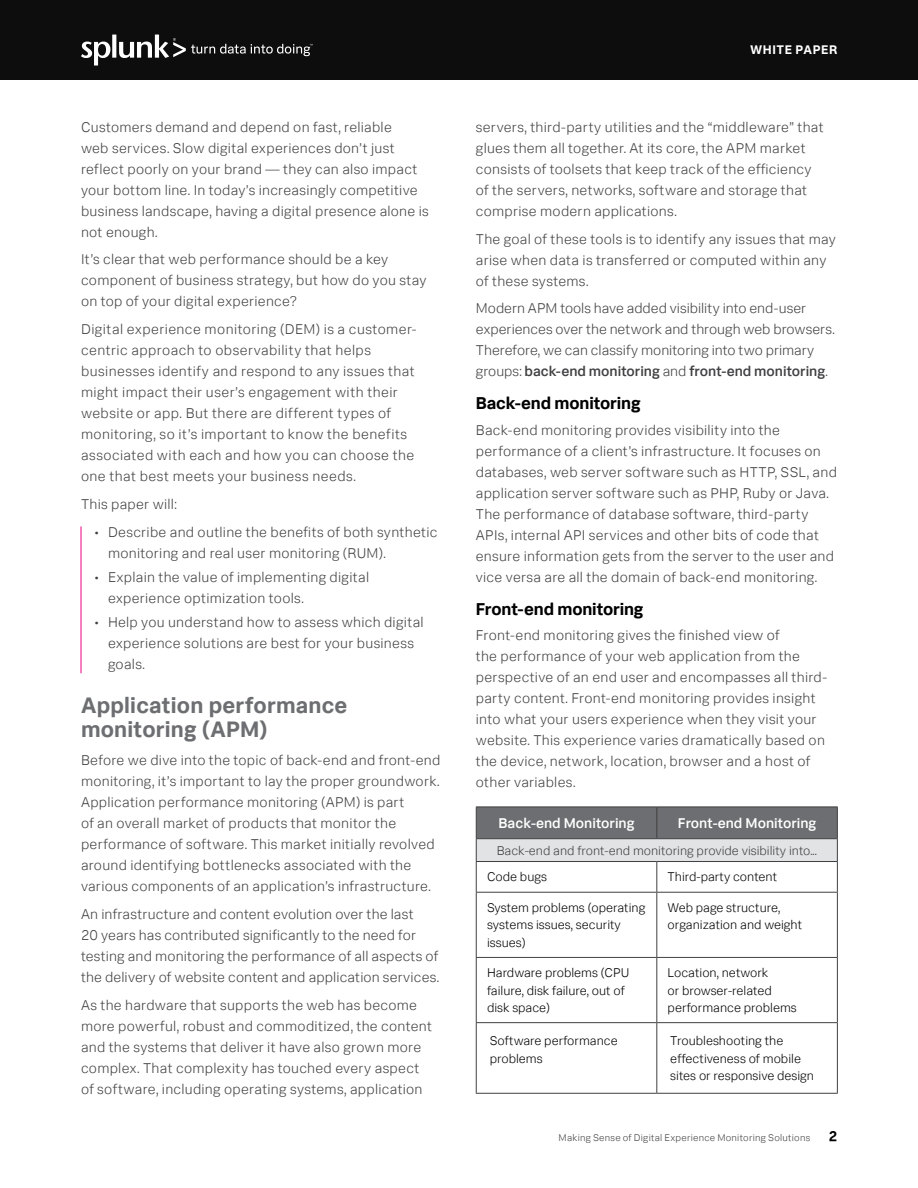
<style>
.page{position:relative;width:918px;height:1188px;background:#fff}
.page>*{position:absolute;margin:0;border:0;box-sizing:border-box;transform-origin:0 0}
.H2_Sub_Header_FANCY{font:700 22.5px/24px "Splunk Data Sans";letter-spacing:.01em;color:#6d6e71}
.H3_Section_Head{font:700 17.25px "Splunk Data Sans";letter-spacing:-.01em;color:#000}
.Main_Body_Text_FANCY{font:300 14.25px/21px "Splunk Data Sans";letter-spacing:.02em;color:#414042}
.Main_Body_Text_FANCY-2{font:300 14.25px/21px "Splunk Data Sans";color:#414042}
.t1{font:500 14.25px "Splunk Data Sans";color:#fff}
.t2{font:700 14.25px "Splunk Data Sans";color:#000}
.t3{font:300 12.75px/17.2px "Splunk Data Sans";color:#000}
.t4{font:300 12.75px "Splunk Data Sans";color:#414042}
.t5{font:700 12.6px "Splunk Data Sans";letter-spacing:.04em;color:#fff}
.t6{font:300 9.75px "Splunk Data Sans";letter-spacing:.025em;color:#414042}
.s1{font-weight:500}
</style>
<div class="page">
<div style="left:0;top:0;width:918px;height:80px;background:#0d0d0d"></div>
<svg style="left:81px;top:35px;width:232px;height:31px"></svg>
<hr style="left:81px;top:526px;width:1px;height:147px;background:#ed0181">
<svg style="left:476px;top:807px;width:362px;height:54px;background:#9a9b9d"></svg>
<hr style="left:476px;top:861px;width:181px;height:1px;background:#414042">
<hr style="left:476px;top:862px;width:1px;height:30px;background:#414042">
<hr style="left:657px;top:861px;width:181px;height:1px;background:#414042">
<hr style="left:656px;top:862px;width:1px;height:30px;background:#414042">
<hr style="left:837px;top:862px;width:1px;height:30px;background:#414042">
<hr style="left:476px;top:892px;width:181px;height:1px;background:#414042">
<hr style="left:476px;top:893px;width:1px;height:64px;background:#414042">
<hr style="left:657px;top:892px;width:181px;height:1px;background:#414042">
<hr style="left:656px;top:893px;width:1px;height:64px;background:#414042">
<hr style="left:837px;top:893px;width:1px;height:64px;background:#414042">
<hr style="left:476px;top:957px;width:181px;height:1px;background:#414042">
<hr style="left:476px;top:958px;width:1px;height:64px;background:#414042">
<hr style="left:657px;top:957px;width:181px;height:1px;background:#414042">
<hr style="left:656px;top:958px;width:1px;height:64px;background:#414042">
<hr style="left:837px;top:958px;width:1px;height:64px;background:#414042">
<hr style="left:476px;top:1022px;width:181px;height:1px;background:#414042">
<hr style="left:476px;top:1023px;width:1px;height:70px;background:#414042">
<hr style="left:657px;top:1022px;width:181px;height:1px;background:#414042">
<hr style="left:656px;top:1023px;width:1px;height:70px;background:#414042">
<hr style="left:837px;top:1023px;width:1px;height:70px;background:#414042">
<hr style="left:476px;top:1093px;width:181px;height:1px;background:#414042">
<hr style="left:657px;top:1093px;width:181px;height:1px;background:#414042">
<p class="Main_Body_Text_FANCY" style="left:81px;top:116px;width:349px">Customers demand and depend on fast, reliable<br>web services. Slow digital experiences don’t just reflect poorly on your brand — they can also impact your bottom line. In today’s increasingly competitive business landscape, having a digital presence alone is not enough.</p>
<p class="Main_Body_Text_FANCY" style="left:81px;top:249px;width:347px">It’s clear that web performance should be a key component of business strategy, but how do you stay on top of your digital experience?</p>
<p class="Main_Body_Text_FANCY" style="left:81px;top:319px;width:337px">Digital experience monitoring (DEM) is a customer&shy;centric approach to observability that helps businesses identify and respond to any issues that might impact their user’s engagement with their website or app. But there are different types of monitoring, so it’s important to know the benefits associated with each and how you can choose the one that best meets your business needs.</p>
<p class="Main_Body_Text_FANCY" style="left:81px;top:493px;width:97px">This paper will:</p>
<p class="Main_Body_Text_FANCY" style="left:108px;top:521px;width:331px;text-indent:-14px">• Describe and outline the benefits of both synthetic monitoring and real user monitoring (RUM).</p>
<p class="Main_Body_Text_FANCY" style="left:108px;top:566px;width:263px;text-indent:-14px">• Explain the value of implementing digital experience optimization tools.</p>
<p class="Main_Body_Text_FANCY" style="left:108px;top:612px;width:317px;text-indent:-14px">• Help you understand how to assess which digital experience solutions are best for your business goals.</p>
<p class="H2_Sub_Header_FANCY" style="left:81px;top:693px;width:268px">Application performance monitoring (APM)</p>
<p class="Main_Body_Text_FANCY" style="left:81px;top:750px;width:361px">Before we dive into the topic of back-end and front-end monitoring, it’s important to lay the proper groundwork.<br>Application performance monitoring (APM) is part<br>of an overall market of products that monitor the performance of software. This market initially revolved around identifying bottlenecks associated with the various components of an application’s infrastructure.</p>
<p class="Main_Body_Text_FANCY" style="left:81px;top:903px;width:360px">An infrastructure and content evolution over the last<br>20 years has contributed significantly to the need for testing and monitoring the performance of all aspects of the delivery of website content and application services.</p>
<p class="Main_Body_Text_FANCY" style="left:81px;top:994px;width:353px">As the hardware that supports the web has become more powerful, robust and commoditized, the content and the systems that deliver it have also grown more complex. That complexity has touched every aspect of software, including operating systems, application</p>
<p class="t5" style="left:750px;top:42px;width:89px">WHITE PAPER</p>
<p class="Main_Body_Text_FANCY" style="left:476px;top:116px;width:349px">servers, third-party utilities and the “middleware” that glues them all together. At its core, the APM market consists of toolsets that keep track of the efficiency of the servers, networks, software and storage that comprise modern applications.</p>
<p class="Main_Body_Text_FANCY" style="left:476px;top:228px;width:361px">The goal of these tools is to identify any issues that may arise when data is transferred or computed within any of these systems.</p>
<p class="Main_Body_Text_FANCY-2" style="left:476px;top:298px;width:360px">Modern APM tools have added visibility into end-user experiences over the network and through web browsers.<br>Therefore, we can classify monitoring into two primary groups: <span class="s1">back-end monitoring</span> and <span class="s1">front-end monitoring</span>.</p>
<p class="H3_Section_Head" style="left:476px;top:393px;width:166px">Back-end monitoring</p>
<p class="Main_Body_Text_FANCY" style="left:476px;top:419px;width:363px">Back-end monitoring provides visibility into the performance of a client’s infrastructure. It focuses on databases, web server software such as HTTP, SSL, and application server software such as PHP, Ruby or Java.<br>The performance of database software, third-party APIs, internal API services and other bits of code that ensure information gets from the server to the user and vice versa are all the domain of back-end monitoring.</p>
<p class="H3_Section_Head" style="left:476px;top:598px;width:169px">Front-end monitoring</p>
<p class="Main_Body_Text_FANCY" style="left:476px;top:624px;width:353px">Front-end monitoring gives the finished view of<br>the performance of your web application from the perspective of an end user and encompasses all third&shy;party content. Front-end monitoring provides insight into what your users experience when they visit your website. This experience varies dramatically based on the device, network, location, browser and a host of other variables.</p>
<p class="t1" style="left:499px;top:814px;width:138px">Back-end Monitoring</p>
<p class="t1" style="left:678px;top:814px;width:140px">Front-end Monitoring</p>
<p class="t4" style="left:497px;top:843px;width:322px">Back-end and front-end monitoring provide visibility into...</p>
<p class="t3" style="left:487px;top:868px;width:62px">Code bugs</p>
<p class="t3" style="left:668px;top:868px;width:111px">Third-party content</p>
<p class="t3" style="left:487px;top:899px;width:160px">System problems (operating systems issues, security issues)</p>
<p class="t3" style="left:668px;top:899px;width:136px">Web page structure, organization and weight</p>
<p class="t3" style="left:487px;top:964px;width:144px">Hardware problems (CPU failure, disk failure, out of disk space)</p>
<p class="t3" style="left:668px;top:964px;width:131px">Location, network<br>or browser-related performance problems</p>
<p class="t3" style="left:490px;top:1032px;width:129px">Software performance problems</p>
<p class="t3" style="left:670px;top:1032px;width:145px">Troubleshooting the effectiveness of mobile sites or responsive design</p>
<p class="t6" style="left:559px;top:1132px;width:253px">Making Sense of Digital Experience Monitoring Solutions</p>
<p class="t2" style="left:829px;top:1127px;width:10px">2</p>
</div>
